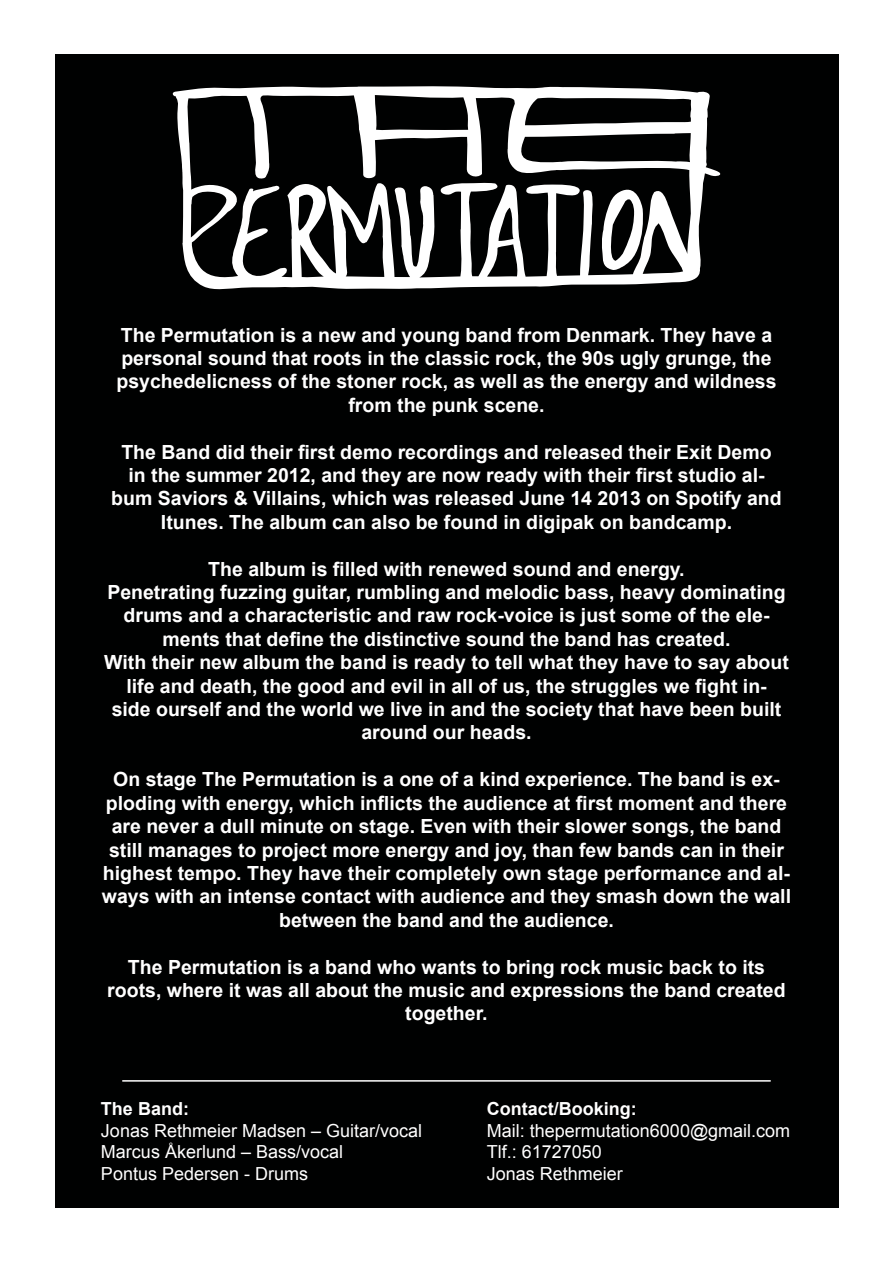
<style>
.page{position:relative;width:893px;height:1263px;background:#fff}
.page>*{position:absolute;margin:0;border:0;box-sizing:border-box;transform-origin:0 0}
.t1{font:700 19.5px/23.4px "Arial";color:#fff;text-align:center}
.t2{font:18px/21.6px "Arial";color:#fff}
.t3{font:700 18px "Arial";color:#fff}
</style>
<div class="page">
<div style="left:55px;top:55px;width:783px;height:1153px;background:#000101"></div>
<hr style="left:122px;top:1080px;width:649px;height:2px;background:#fff">
<svg style="left:172px;top:86px;width:548px;height:204px"></svg>
<p class="t1" style="left:116px;top:324px;width:662px">The Permutation is a new and young band from Denmark. They have a personal sound that roots in the classic rock, the 90s ugly grunge, the psychedelicness of the stoner rock, as well as the energy and wildness from the punk scene.</p>
<p class="t1" style="left:111px;top:441px;width:672px">The Band did their first demo recordings and released their Exit Demo in the summer 2012, and they are now ready with their first studio al&shy;bum Saviors &amp; Villains, which was released June 14 2013 on Spotify and Itunes. The album can also be found in digipak on bandcamp.</p>
<p class="t1" style="left:104px;top:558px;width:686px">The album is filled with renewed sound and energy.<br>Penetrating fuzzing guitar, rumbling and melodic bass, heavy dominating drums and a characteristic and raw rock-voice is just some of the ele&shy;ments that define the distinctive sound the band has created.<br>With their new album the band is ready to tell what they have to say about life and death, the good and evil in all of us, the struggles we fight in-<br>side ourself and the world we live in and the society that have been built around our heads.</p>
<p class="t1" style="left:102px;top:768px;width:691px">On stage The Permutation is a one of a kind experience. The band is ex&shy;ploding with energy, which inflicts the audience at first moment and there are never a dull minute on stage. Even with their slower songs, the band still manages to project more energy and joy, than few bands can in their highest tempo. They have their completely own stage performance and al&shy;ways with an intense contact with audience and they smash down the wall between the band and the audience.</p>
<p class="t1" style="left:107px;top:955px;width:680px">The Permutation is a band who wants to bring rock music back to its roots, where it was all about the music and expressions the band created together.</p>
<p class="t3" style="left:101px;top:1097px;width:90px">The Band:</p>
<p class="t2" style="left:101px;top:1120px;width:323px">Jonas Rethmeier Madsen – Guitar/vocal<br>Marcus Åkerlund – Bass/vocal<br>Pontus Pedersen - Drums</p>
<p class="t3" style="left:487px;top:1097px;width:151px">Contact/Booking:</p>
<p class="t2" style="left:487px;top:1120px;width:305px">Mail: thepermutation6000@gmail.com<br>Tlf.: 61727050<br>Jonas Rethmeier</p>
</div>
